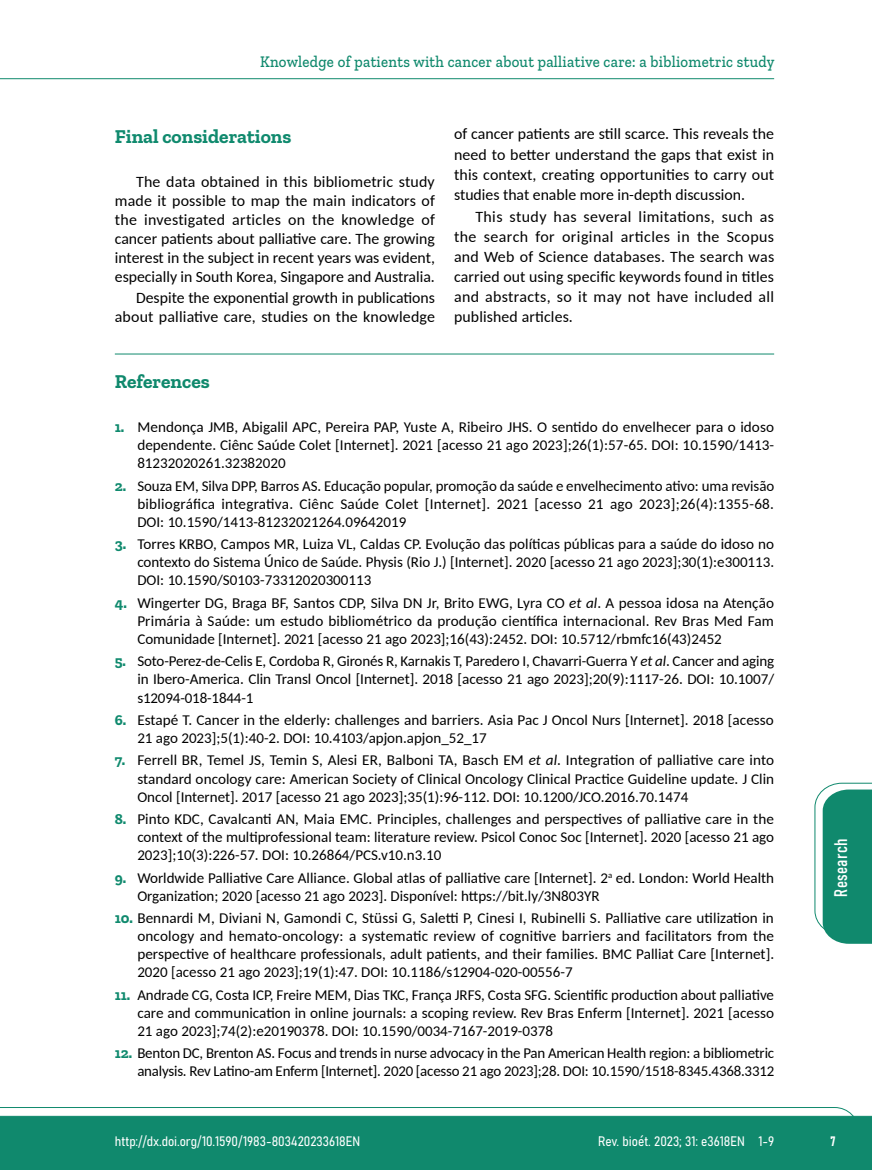
<style>
.page{position:relative;width:872px;height:1170px;background:#fff}
.page>*{position:absolute;margin:0;border:0;box-sizing:border-box;transform-origin:0 0}
.t1{font:700 19.5px "Zilla Slab";color:#108a6e}
.t2{font:700 19.5px "Zilla Slab";color:#10896d}
.t3{font:18px "Bahnschrift";letter-spacing:.02em;color:#fff}
.t4{font:500 16.5px "Zilla Slab";letter-spacing:.02em;color:#10896d;scale:.9 1}
.t5{font:15.75px/20.1px "Carlito";color:#000;text-align:justify}
.t6{font:15px/18.1px "Carlito";color:#000;text-align:justify}
.t7{font:13.5px "Bahnschrift";color:#fff}
.s1{font-family:"Zilla Slab";font-weight:700;color:#108a6e}
.s2{font-style:italic}
</style>
<div class="page">
<svg style="left:0;top:1107px;width:859px;height:62px;background:#2e977f"></svg>
<hr style="left:0;top:78px;width:774px;height:1px;background:#10896d">
<hr style="left:115px;top:353px;width:659px;height:1px;background:#10896d">
<svg style="left:814px;top:782px;width:58px;height:161px"></svg>
<p class="t4" style="left:260px;top:53px;width:573px">Knowledge of patients with cancer about palliative care: a bibliometric study</p>
<h1 class="t1" style="left:115px;top:125px;width:178px">Final considerations</h1>
<p class="t5" style="left:115px;top:172px;width:321px;line-height:18.9px;text-indent:21px">The data obtained in this bibliometric study made it possible to map the main indicators of the investigated articles on the knowledge of cancer patients about palliative care. The growing interest in the subject in recent years was evident, especially in South Korea, Singapore and Australia.</p>
<p class="t5" style="left:115px;top:288px;width:322px;line-height:18.9px;text-align:right">Despite the exponential growth in publications about palliative care, studies on the knowledge</p>
<p class="t5" style="left:454px;top:123px;width:322px">of cancer patients are still scarce. This reveals the need to better understand the gaps that exist in this context, creating opportunities to carry out studies that enable more in-depth discussion.</p>
<p class="t5" style="left:454px;top:206px;width:322px;text-indent:21px">This study has several limitations, such as the search for original articles in the Scopus and Web of Science databases. The search was carried out using specific keywords found in titles and abstracts, so it may not have included all published articles.</p>
<h1 class="t2" style="left:115px;top:371px;width:96px">References</h1>
<p class="t6" style="left:137px;top:417px;width:638px;text-indent:-22px"><span class="s1">1.</span> Mendonça JMB, Abigalil APC, Pereira PAP, Yuste A, Ribeiro JHS. O sentido do envelhecer para o idoso dependente. Ciênc Saúde Colet [Internet]. 2021 [acesso 21 ago 2023];26(1):57-65. DOI: 10.1590/1413- 81232020261.32382020</p>
<p class="t6" style="left:137px;top:476px;width:638px;text-indent:-22px"><span class="s1">2.</span> Souza EM, Silva DPP, Barros AS. Educação popular, promoção da saúde e envelhecimento ativo: uma revisão bibliográfica integrativa. Ciênc Saúde Colet [Internet]. 2021 [acesso 21 ago 2023];26(4):1355-68.<br>DOI: 10.1590/1413-81232021264.09642019</p>
<p class="t6" style="left:137px;top:534px;width:638px;text-indent:-22px"><span class="s1">3.</span> Torres KRBO, Campos MR, Luiza VL, Caldas CP. Evolução das políticas públicas para a saúde do idoso no contexto do Sistema Único de Saúde. Physis (Rio J.) [Internet]. 2020 [acesso 21 ago 2023];30(1):e300113.<br>DOI: 10.1590/S0103-73312020300113</p>
<p class="t6" style="left:137px;top:593px;width:638px;text-indent:-22px"><span class="s1">4.</span> Wingerter DG, Braga BF, Santos CDP, Silva DN Jr, Brito EWG, Lyra CO <span class="s2">et al</span>. A pessoa idosa na Atenção Primária à Saúde: um estudo bibliométrico da produção científica internacional. Rev Bras Med Fam Comunidade [Internet]. 2021 [acesso 21 ago 2023];16(43):2452. DOI: 10.5712/rbmfc16(43)2452</p>
<p class="t6" style="left:137px;top:651px;width:638px;text-indent:-22px"><span class="s1">5.</span> Soto-Perez-de-Celis E, Cordoba R, Gironés R, Karnakis T, Paredero I, Chavarri-Guerra Y <span class="s2">et al</span>. Cancer and aging in Ibero-America. Clin Transl Oncol [Internet]. 2018 [acesso 21 ago 2023];20(9):1117-26. DOI: 10.1007/ s12094-018-1844-1</p>
<p class="t6" style="left:137px;top:710px;width:638px;text-indent:-22px"><span class="s1">6.</span> Estapé T. Cancer in the elderly: challenges and barriers. Asia Pac J Oncol Nurs [Internet]. 2018 [acesso<br>21 ago 2023];5(1):40-2. DOI: 10.4103/apjon.apjon_52_17</p>
<p class="t6" style="left:137px;top:750px;width:638px;text-indent:-22px"><span class="s1">7.</span> Ferrell BR, Temel JS, Temin S, Alesi ER, Balboni TA, Basch EM <span class="s2">et al</span>. Integration of palliative care into standard oncology care: American Society of Clinical Oncology Clinical Practice Guideline update. J Clin Oncol [Internet]. 2017 [acesso 21 ago 2023];35(1):96-112. DOI: 10.1200/JCO.2016.70.1474</p>
<p class="t6" style="left:137px;top:809px;width:638px;text-indent:-22px"><span class="s1">8.</span> Pinto KDC, Cavalcanti AN, Maia EMC. Principles, challenges and perspectives of palliative care in the context of the multiprofessional team: literature review. Psicol Conoc Soc [Internet]. 2020 [acesso 21 ago 2023];10(3):226-57. DOI: 10.26864/PCS.v10.n3.10</p>
<p class="t6" style="left:137px;top:867px;width:638px;text-indent:-22px"><span class="s1">9.</span> Worldwide Palliative Care Alliance. Global atlas of palliative care [Internet]. 2<sup>a</sup> ed. London: World Health<br>Organization; 2020 [acesso 21 ago 2023]. Disponível: https://bit.ly/3N803YR</p>
<p class="t6" style="left:137px;top:908px;width:638px;text-indent:-22px"><span class="s1">10.</span> Bennardi M, Diviani N, Gamondi C, Stüssi G, Saletti P, Cinesi I, Rubinelli S. Palliative care utilization in oncology and hemato-oncology: a systematic review of cognitive barriers and facilitators from the perspective of healthcare professionals, adult patients, and their families. BMC Palliat Care [Internet].<br>2020 [acesso 21 ago 2023];19(1):47. DOI: 10.1186/s12904-020-00556-7</p>
<p class="t6" style="left:137px;top:984px;width:638px;text-indent:-22px"><span class="s1">11.</span> Andrade CG, Costa ICP, Freire MEM, Dias TKC, França JRFS, Costa SFG. Scientific production about palliative care and communication in online journals: a scoping review. Rev Bras Enferm [Internet]. 2021 [acesso 21 ago 2023];74(2):e20190378. DOI: 10.1590/0034-7167-2019-0378</p>
<p class="t6" style="left:115px;top:1043px;width:661px;text-align:right"><span class="s1">12.</span> Benton DC, Brenton AS. Focus and trends in nurse advocacy in the Pan American Health region: a bibliometric analysis. Rev Latino-am Enferm [Internet]. 2020 [acesso 21 ago 2023];28. DOI: 10.1590/1518-8345.4368.3312</p>
<p class="t3" style="left:827px;top:896px;width:59px;rotate:-90deg">Research</p>
<p class="t7" style="left:115px;top:1131px;width:247px">http://dx.doi.org/10.1590/1983-803420233618EN</p>
<p class="t7" style="left:598px;top:1131px;width:177px">Rev. bioét. 2023; 31: e3618EN 1-9</p>
<p class="t7" style="left:830px;top:1130px;width:7px">7</p>
</div>
